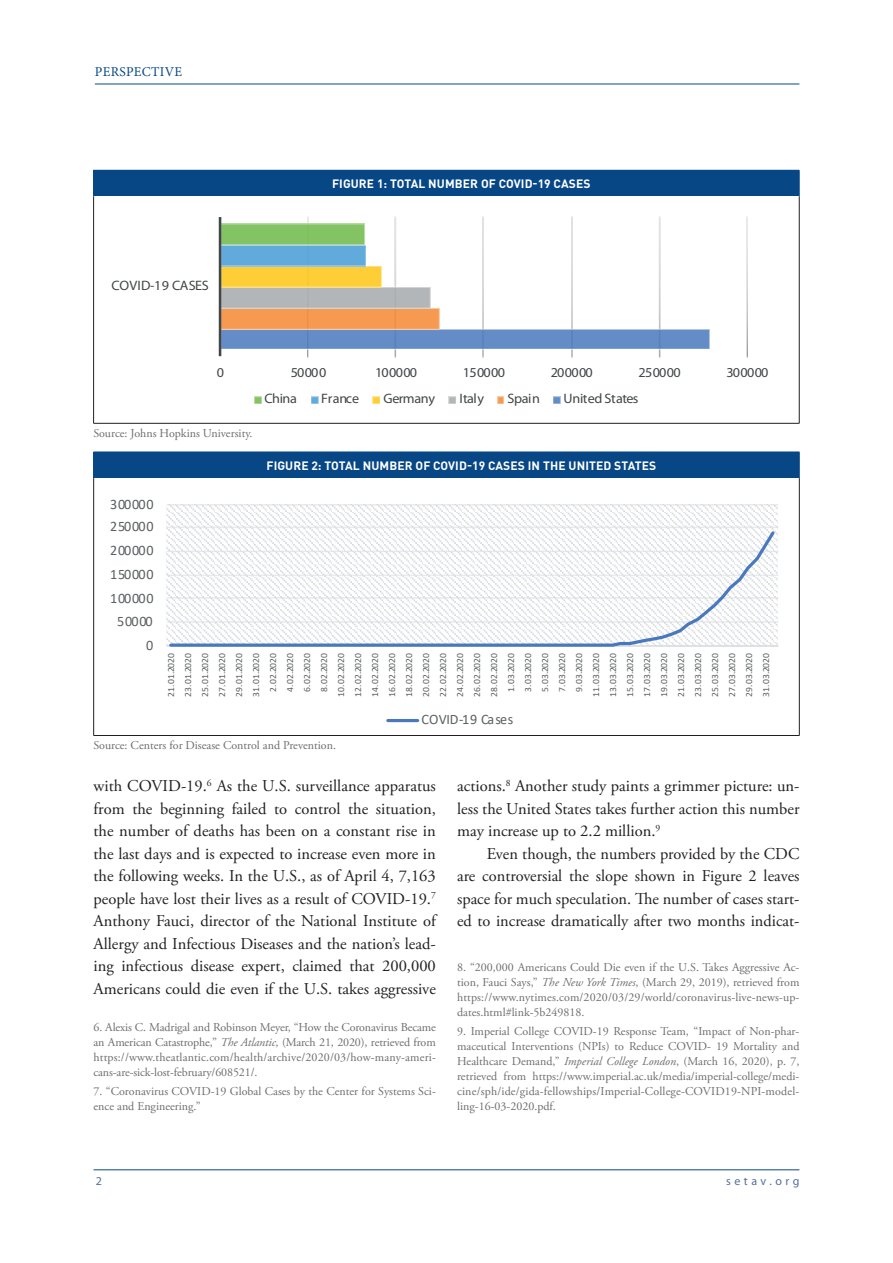
<style>
.page{position:relative;width:893px;height:1263px;background:#fff}
.page>*{position:absolute;margin:0;border:0;box-sizing:border-box;transform-origin:0 0}
.t1{font:16.5px/22.5px "Adobe Garamond Pro";color:#231f20;text-align:justify}
.t2{font:14.4px "Calibri";letter-spacing:.05em;color:#5c6062}
.t3{font:14.4px "Calibri";letter-spacing:.005em;color:#5c6062}
.t4{font:13.65px "Myriad Pro";letter-spacing:-.03em;color:#424648;scale:1.04 1}
.t5{font:13.65px "Myriad Pro";letter-spacing:-.01em;color:#424648;scale:1.04 1}
.t6{font:13.5px "Minion Pro";letter-spacing:.025em;color:#084786}
.t7{font:12px/15px "Adobe Garamond Pro";color:#6c6d70;text-align:justify}
.t8{font:700 12px "DIN Pro";letter-spacing:.01em;color:#fff}
.t9{font:12px "Myriad Pro";letter-spacing:.29em;color:#566ca0}
.t10{font:9.45px/17px "Calibri";letter-spacing:-.005em;color:#5c6062;text-align:center}
.s1{font-style:italic}
</style>
<div class="page">
<hr style="left:94px;top:1169px;width:705px;height:1px;background:#084786">
<hr style="left:95px;top:84px;width:704px;height:1px;background:#084786">
<div style="left:94px;top:170px;width:705px;height:26px;background:#084786"></div>
<svg style="left:93px;top:170px;width:1px;height:26px"></svg>
<svg style="left:799px;top:170px;width:1px;height:26px"></svg>
<hr style="left:93px;top:196px;width:1px;height:227px;background:#231f20">
<hr style="left:799px;top:196px;width:1px;height:227px;background:#231f20">
<hr style="left:93px;top:423px;width:706px;height:1px;background:#231f20">
<img style="left:308px;top:217px;width:440px;height:140px">
<div style="left:221px;top:329px;width:489px;height:20px;background:#648cc6"></div>
<div style="left:220px;top:329px;width:490px;height:21px;border:1px solid #fff"></div>
<div style="left:221px;top:308px;width:219px;height:21px;background:#f69951"></div>
<div style="left:221px;top:287px;width:209px;height:21px;background:#b3b6b8"></div>
<div style="left:220px;top:287px;width:211px;height:22px;border:1px solid #fff"></div>
<div style="left:221px;top:266px;width:161px;height:21px;background:#fece37"></div>
<div style="left:221px;top:245px;width:145px;height:21px;background:#61abdc"></div>
<div style="left:221px;top:224px;width:144px;height:21px;background:#84c363"></div>
<hr style="left:219px;top:217px;width:2px;height:139px;background:#424648">
<div style="left:254px;top:397px;width:8px;height:7px;background:#84c363"></div>
<div style="left:254px;top:396px;width:8px;height:9px;border:1px solid #fff"></div>
<div style="left:311px;top:397px;width:8px;height:7px;background:#61abdc"></div>
<div style="left:310px;top:396px;width:9px;height:9px;border:1px solid #fff"></div>
<div style="left:373px;top:397px;width:7px;height:7px;background:#fece37"></div>
<div style="left:372px;top:396px;width:9px;height:9px;border:1px solid #fff"></div>
<div style="left:449px;top:397px;width:7px;height:7px;background:#b3b6b8"></div>
<div style="left:448px;top:396px;width:9px;height:9px;border:1px solid #fff"></div>
<div style="left:497px;top:397px;width:7px;height:7px;background:#f69951"></div>
<div style="left:553px;top:397px;width:7px;height:7px;background:#648cc6"></div>
<div style="left:552px;top:396px;width:9px;height:9px;border:1px solid #fff"></div>
<div style="left:94px;top:452px;width:705px;height:26px;background:#084786"></div>
<svg style="left:93px;top:452px;width:1px;height:26px"></svg>
<svg style="left:799px;top:452px;width:1px;height:26px"></svg>
<hr style="left:93px;top:478px;width:1px;height:257px;background:#231f20">
<hr style="left:799px;top:478px;width:1px;height:257px;background:#231f20">
<hr style="left:93px;top:735px;width:706px;height:1px;background:#231f20">
<svg style="left:166px;top:506px;width:612px;height:139px"></svg>
<hr style="left:167px;top:621px;width:611px;height:2px;background:#edeeef">
<hr style="left:167px;top:597px;width:611px;height:2px;background:#e9eaec">
<hr style="left:167px;top:575px;width:611px;height:1px;background:#e6e8e9">
<hr style="left:167px;top:550px;width:611px;height:2px;background:#eff0f1">
<hr style="left:167px;top:526px;width:611px;height:2px;background:#d8dbdd;opacity:.54">
<hr style="left:167px;top:504px;width:611px;height:2px;background:#d8dbdd;opacity:.54">
<hr style="left:167px;top:645px;width:611px;height:2px;background:#d8dbdd">
<svg style="left:168px;top:528px;width:609px;height:119px"></svg>
<hr style="left:388px;top:719px;width:30px;height:3px;background:#4978bd">
<p class="t6" style="left:95px;top:63px;width:89px">PERSPECTIVE</p>
<p class="t8" style="left:332px;top:175px;width:260px">FIGURE 1: TOTAL NUMBER OF COVID-19 CASES</p>
<p class="t5" style="left:112px;top:277px;width:95px">COVID-19 CASES</p>
<p class="t4" style="left:217px;top:364px;width:8px">0</p>
<p class="t4" style="left:291px;top:364px;width:36px">50000</p>
<p class="t4" style="left:375px;top:364px;width:42px">100000</p>
<p class="t4" style="left:463px;top:364px;width:42px">150000</p>
<p class="t4" style="left:551px;top:364px;width:42px">200000</p>
<p class="t4" style="left:639px;top:364px;width:42px">250000</p>
<p class="t4" style="left:726px;top:364px;width:42px">300000</p>
<p class="t4" style="left:264px;top:390px;width:33px">China</p>
<p class="t4" style="left:321px;top:390px;width:38px">France</p>
<p class="t4" style="left:383px;top:390px;width:51px">Germany</p>
<p class="t4" style="left:459px;top:390px;width:25px">Italy</p>
<p class="t4" style="left:508px;top:390px;width:33px">Spain</p>
<p class="t4" style="left:563px;top:390px;width:74px">United States</p>
<p class="t7" style="left:93px;top:426px;width:161px">Source: Johns Hopkins University.</p>
<p class="t2" style="left:110px;top:494px;width:45px">300000</p>
<p class="t2" style="left:110px;top:516px;width:45px">250000</p>
<p class="t2" style="left:110px;top:541px;width:45px">200000</p>
<p class="t2" style="left:110px;top:565px;width:45px">150000</p>
<p class="t2" style="left:110px;top:589px;width:45px">100000</p>
<p class="t2" style="left:117px;top:611px;width:37px">50000</p>
<p class="t2" style="left:146px;top:635px;width:9px">0</p>
<p class="t8" style="left:266px;top:457px;width:391px">FIGURE 2: TOTAL NUMBER OF COVID-19 CASES IN THE UNITED STATES</p>
<p class="t10" style="left:162px;top:696px;width:45px;rotate:-90deg">21.01.2020<br>23.01.2020<br>25.01.2020<br>27.01.2020<br>29.01.2020<br>31.01.2020<br>2.02.2020<br>4.02.2020<br>6.02.2020<br>8.02.2020<br>10.02.2020<br>12.02.2020<br>14.02.2020<br>16.02.2020<br>18.02.2020<br>20.02.2020<br>22.02.2020<br>24.02.2020<br>26.02.2020<br>28.02.2020<br>1.03.2020<br>3.03.2020<br>5.03.2020<br>7.03.2020<br>9.03.2020<br>11.03.2020<br>13.03.2020<br>15.03.2020<br>17.03.2020<br>19.03.2020<br>21.03.2020<br>23.03.2020<br>25.03.2020<br>27.03.2020<br>29.03.2020<br>31.03.2020</p>
<p class="t3" style="left:421px;top:709px;width:94px">COVID-19 Cases</p>
<p class="t7" style="left:93px;top:738px;width:244px">Source: Centers for Disease Control and Prevention.</p>
<p class="t1" style="left:94px;top:775px;width:344px">with COVID-19.<sup>6</sup> As the U.S. surveillance apparatus from the beginning failed to control the situation, the number of deaths has been on a constant rise in the last days and is expected to increase even more in the following weeks. In the U.S., as of April 4, 7,163 people have lost their lives as a result of COVID-19.<sup>7<br></sup>Anthony Fauci, director of the National Institute of Allergy and Infectious Diseases and the nation’s lead&shy;ing infectious disease expert, claimed that 200,000<br>Americans could die even if the U.S. takes aggressive</p>
<p class="t7" style="left:94px;top:1020px;width:344px">6. Alexis C. Madrigal and Robinson Meyer, “How the Coronavirus Became an American Catastrophe,” <span class="s1">The Atlantic</span>, (March 21, 2020), retrieved from https://www.theatlantic.com/health/archive/2020/03/how-many-ameri&shy;cans-are-sick-lost-february/608521/.</p>
<p class="t7" style="left:94px;top:1084px;width:344px">7. “Coronavirus COVID-19 Global Cases by the Center for Systems Sci&shy;ence and Engineering.”</p>
<h1 class="t1" style="left:457px;top:775px;width:344px">actions.<sup>8</sup> Another study paints a grimmer picture: un&shy;less the United States takes further action this number may increase up to 2.2 million.<sup>9</sup></h1>
<h1 class="t1" style="left:457px;top:843px;width:344px;text-indent:30px">Even though, the numbers provided by the CDC are controversial the slope shown in Figure 2 leaves space for much speculation. The number of cases start&shy;ed to increase dramatically after two months indicat-</h1>
<p class="t7" style="left:457px;top:960px;width:344px">8. “200,000 Americans Could Die even if the U.S. Takes Aggressive Ac&shy;tion, Fauci Says,” <span class="s1">The New York Times</span>, (March 29, 2019), retrieved from https://www.nytimes.com/2020/03/29/world/coronavirus-live-news-up&shy;dates.html#link-5b249818.</p>
<p class="t7" style="left:457px;top:1024px;width:344px">9. Imperial College COVID-19 Response Team, “Impact of Non-phar&shy;maceutical Interventions (NPIs) to Reduce COVID- 19 Mortality and Healthcare Demand,” <span class="s1">Imperial College London</span>, (March 16, 2020), p. 7, retrieved from https://www.imperial.ac.uk/media/imperial-college/medi&shy;cine/sph/ide/gida-fellowships/Imperial-College-COVID19-NPI-model&shy;ling-16-03-2020.pdf.</p>
<p class="t9" style="left:96px;top:1173px;width:8px">2</p>
<p class="t9" style="left:726px;top:1173px;width:75px">setav.org</p>
</div>
